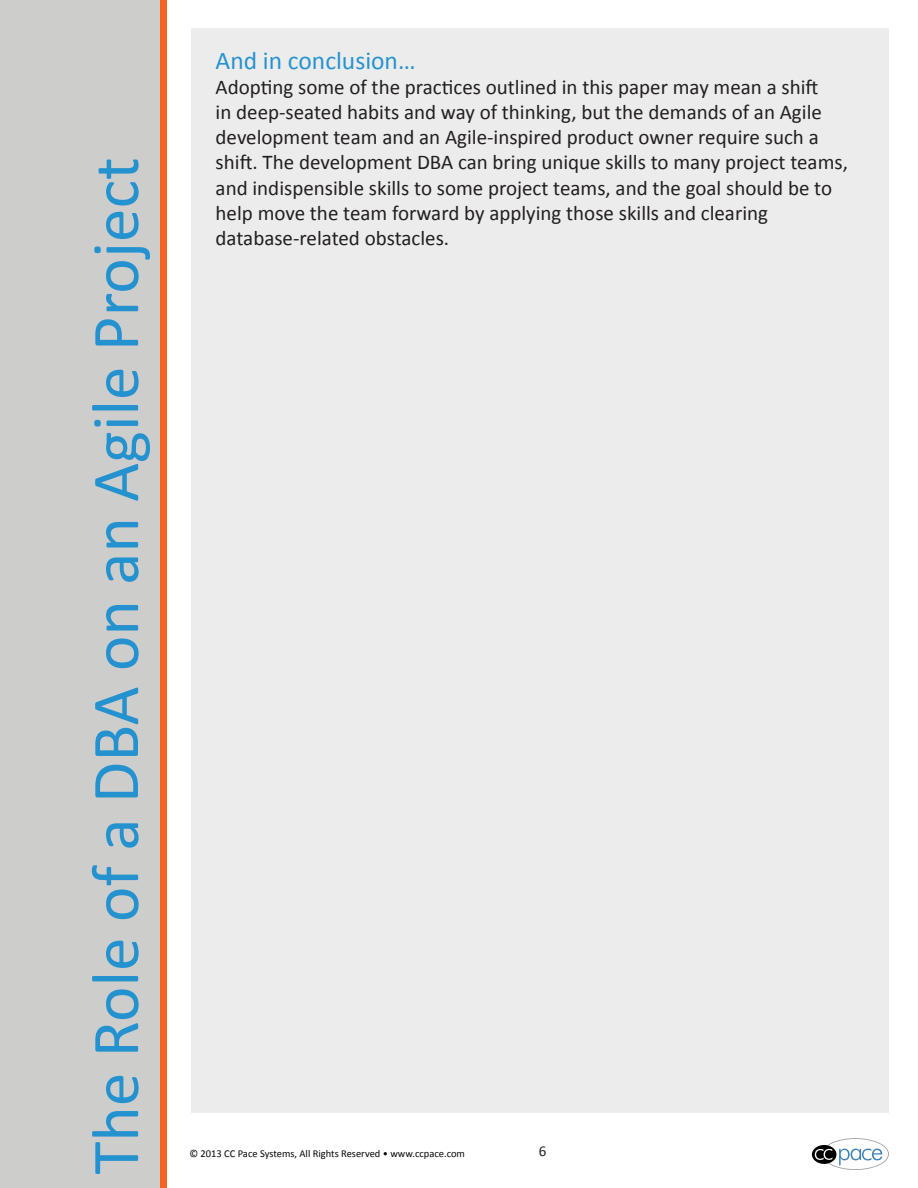
<style>
.page{position:relative;width:918px;height:1188px;background:#fff}
.page>*{position:absolute;margin:0;border:0;box-sizing:border-box;transform-origin:0 0}
.t1{font:67.5px "Calibri";color:#2592d0}
.t2{font:25.5px "Calibri";color:#2592d0}
.t3{font:21px/25.2px "Calibri";color:#231f20}
.t4{font:15px "Calibri";color:#231f20}
.t5{font:10.5px "Calibri";color:#050606}
</style>
<div class="page">
<div style="left:0;top:0;width:160px;height:1188px;background:#cdcdcc"></div>
<div style="left:160px;top:0;width:6px;height:1188px;background:#f26421"></div>
<div style="left:192px;top:28px;width:697px;height:1085px;background:#edeced"></div>
<svg style="left:812px;top:1145px;width:24px;height:19px"></svg>
<svg style="left:815px;top:1138px;width:74px;height:32px"></svg>
<p class="t1" style="left:73px;top:1174px;width:1019px;rotate:-90deg">The Role of a DBA on an Agile Project</p>
<p class="t2" style="left:216px;top:44px;width:201px">And in conclusion…</p>
<p class="t3" style="left:216px;top:74px;width:634px">Adopting some of the practices outlined in this paper may mean a shift<br>in deep-seated habits and way of thinking, but the demands of an Agile development team and an Agile-inspired product owner require such a shift. The development DBA can bring unique skills to many project teams, and indispensible skills to some project teams, and the goal should be to help move the team forward by applying those skills and clearing</p>
<p class="t3" style="left:216px;top:226px;width:235px">database-related obstacles.</p>
<p class="t5" style="left:189px;top:1147px;width:277px">© 2013 CC Pace Systems, All Rights Reserved • www.ccpace.com</p>
<p class="t4" style="left:539px;top:1142px;width:9px">6</p>
</div>
